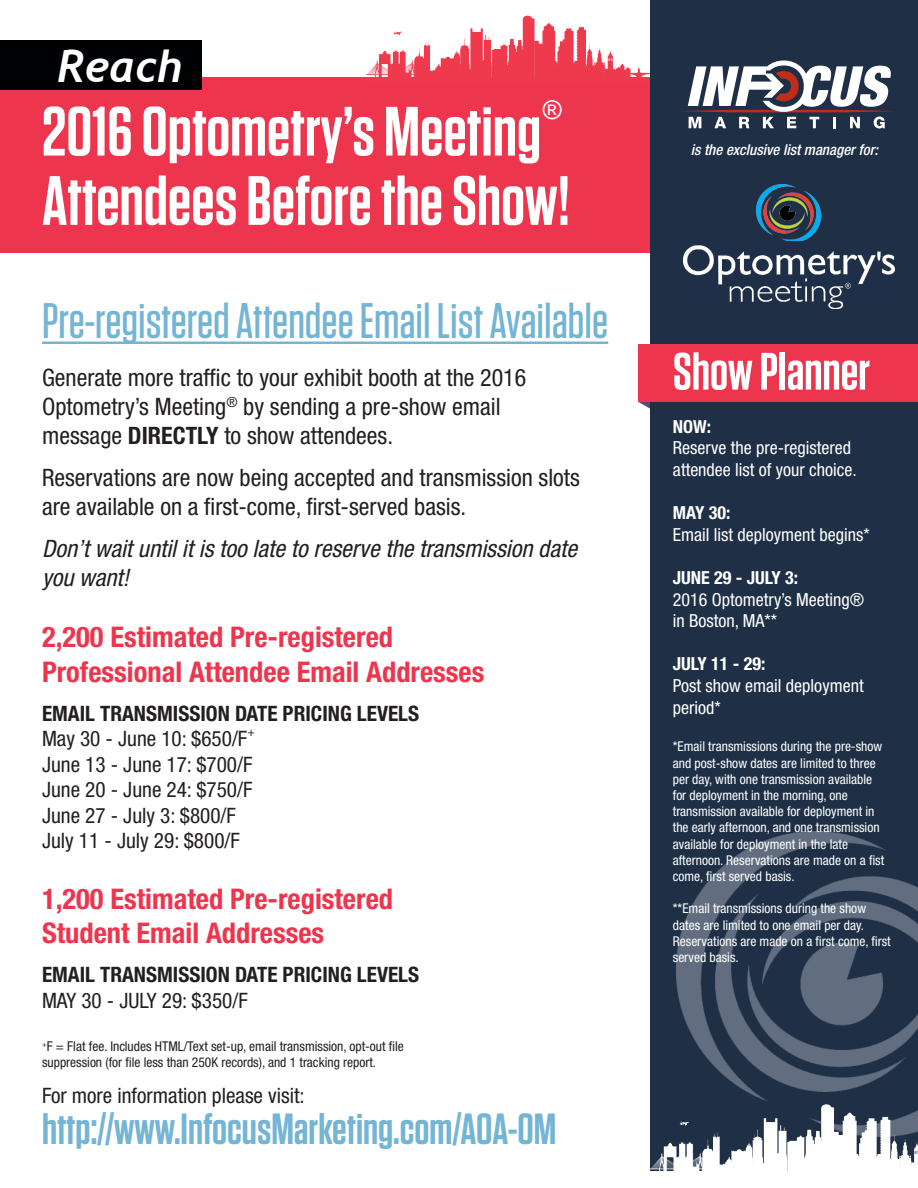
<style>
.page{position:relative;width:918px;height:1188px;background:#fff}
.page>*{position:absolute;margin:0;border:0;box-sizing:border-box;transform-origin:0 0}
.t1{font:600 69.6px "Tungsten";color:#fff}
.t2{font:600 52.5px "Tungsten";color:#fff}
.t3{font:500 49.8px "Tungsten";color:#74b4d5}
.t4{font:italic 700 44.25px "Trebuchet";color:#fff}
.t5{font:600 43.5px "Tungsten";color:#74b4d5}
.t6{font:700 condensed 28.5px/34.2px "Helvetica Neue";color:#ee354e}
.t7{font:25.8px "Arial";color:#fff}
.t8{font:condensed 24px/28.8px "Helvetica Neue";color:#231f20}
.t9{font:italic condensed 24px/28.8px "Helvetica Neue";color:#231f20}
.t10{font:condensed 21.3px "Helvetica Neue";color:#231f20}
.t11{font:700 condensed 21.3px/25.5px "Helvetica Neue";color:#231f20}
.t12{font:condensed 18px/21.6px "Helvetica Neue";color:#fff}
.t13{font:italic 500 condensed 15px "Helvetica Neue";color:#fff}
.t14{font:condensed 13.5px/16.2px "Helvetica Neue";color:#fff}
.t15{font:condensed 13.5px/16.2px "Helvetica Neue";color:#231f20}
.t16{font:condensed 12.45px "Helvetica Neue";color:#231f20}
.s1{font-weight:700}
.s2{font-weight:400}
</style>
<div class="page">
<svg style="left:638px;top:402px;width:13px;height:15px"></svg>
<div style="left:0;top:77px;width:665px;height:176px;background:#ee354e"></div>
<div style="left:651px;top:0;width:267px;height:1188px;background:#1e2f46"></div>
<hr style="left:42px;top:342px;width:566px;height:2px;background:#74b4d5">
<svg style="left:681px;top:60px;width:215px;height:69px"></svg>
<img style="left:676px;top:832px;width:242px;height:269px">
<div style="left:638px;top:344px;width:280px;height:58px;background:#ee354e"></div>
<div style="left:0;top:40px;width:202px;height:50px;background:#010203"></div>
<img style="left:755px;top:185px;width:67px;height:56px">
<img style="left:683px;top:245px;width:212px;height:63px">
<div style="left:628px;top:1175px;width:290px;height:13px;background:#fff"></div>
<svg style="left:650px;top:1104px;width:268px;height:68px"></svg>
<div style="left:650px;top:1172px;width:268px;height:5px;background:#fff"></div>
<svg style="left:366px;top:16px;width:284px;height:61px"></svg>
<div style="left:366px;top:77px;width:284px;height:5px;background:#ef3a4e"></div>
<p class="t4" style="left:57px;top:38px;width:126px">Reach</p>
<p class="t1" style="left:42px;top:95px;width:501px">2016 Optometry’s Meeting</p>
<p class="t7" style="left:543px;top:92px;width:20px">®</p>
<p class="t1" style="left:42px;top:164px;width:529px">Attendees Before the Show!</p>
<p class="t3" style="left:42px;top:295px;width:568px">Pre-registered Attendee Email List Available</p>
<p class="t8" style="left:42px;top:363px;width:486px">Generate more traffic to your exhibit booth at the 2016<br>Optometry’s Meeting<sup>®</sup> by sending a pre-show email message <span class="s1">DIRECTLY</span> to show attendees.</p>
<p class="t8" style="left:42px;top:463px;width:539px">Reservations are now being accepted and transmission slots are available on a first-come, first-served basis.</p>
<p class="t9" style="left:42px;top:534px;width:537px">Don’t wait until it is too late to reserve the transmission date you want!</p>
<p class="t6" style="left:42px;top:620px;width:444px">2,200 Estimated Pre-registered<br>Professional Attendee Email Addresses</p>
<p class="t11" style="left:42px;top:700px;width:379px">EMAIL TRANSMISSION DATE PRICING LEVELS</p>
<p class="t10" style="left:42px;top:726px;width:207px">May 30 - June 10: $650/F</p>
<p class="t16" style="left:247px;top:724px;width:9px">+</p>
<p class="t10" style="left:42px;top:752px;width:212px">June 13 - June 17: $700/F</p>
<p class="t10" style="left:42px;top:777px;width:212px">June 20 - June 24: $750/F</p>
<p class="t10" style="left:42px;top:803px;width:195px">June 27 - July 3: $800/F</p>
<p class="t10" style="left:42px;top:828px;width:199px">July 11 - July 29: $800/F</p>
<p class="t6" style="left:42px;top:882px;width:353px">1,200 Estimated Pre-registered<br>Student Email Addresses</p>
<p class="t11" style="left:42px;top:962px;width:379px">EMAIL TRANSMISSION DATE PRICING LEVELS<br><span class="s2">MAY 30 - JULY 29: $350/F</span></p>
<p class="t15" style="left:42px;top:1038px;width:363px"><sup>+</sup>F = Flat fee. Includes HTML/Text set-up, email transmission, opt-out file suppression (for file less than 250K records), and 1 tracking report.</p>
<p class="t10" style="left:42px;top:1083px;width:264px">For more information please visit:</p>
<p class="t5" style="left:42px;top:1106px;width:516px">http://www.InfocusMarketing.com/AOA-OM</p>
<p class="t13" style="left:691px;top:140px;width:189px">is the exclusive list manager for:</p>
<p class="t2" style="left:673px;top:344px;width:199px">Show Planner</p>
<p class="t12" style="left:673px;top:416px;width:186px"><span class="s1">NOW:<br></span>Reserve the pre-registered attendee list of your choice.</p>
<p class="t12" style="left:673px;top:502px;width:199px"><span class="s1">MAY 30:<br></span>Email list deployment begins*</p>
<p class="t12" style="left:673px;top:567px;width:193px"><span class="s1">JUNE 29 - JULY 3:<br></span>2016 Optometry’s Meeting® in Boston, MA**</p>
<p class="t12" style="left:673px;top:653px;width:192px"><span class="s1">JULY 11 - 29:<br></span>Post show email deployment period*</p>
<p class="t14" style="left:673px;top:738px;width:213px">*Email transmissions during the pre-show and post-show dates are limited to three per day, with one transmission available for deployment in the morning, one transmission available for deployment in the early afternoon, and one transmission available for deployment in the late afternoon. Reservations are made on a fist come, first served basis.</p>
<p class="t14" style="left:673px;top:900px;width:219px">**Email transmissions during the show dates are limited to one email per day.<br>Reservations are made on a first come, first served basis.</p>
</div>
